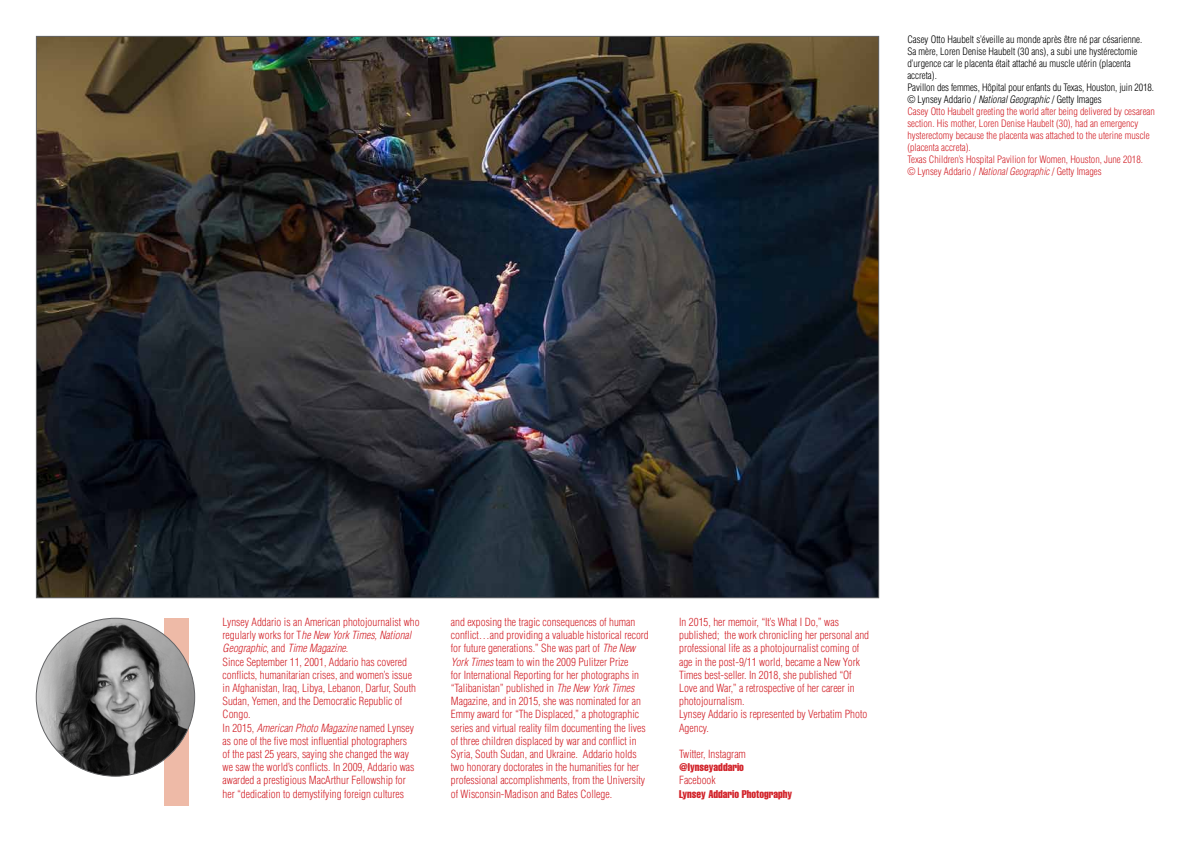
<style>
.page{position:relative;width:1191px;height:842px;background:#fff}
.page>*{position:absolute;margin:0;border:0;box-sizing:border-box;transform-origin:0 0}
.t1{font:300 condensed 11px/13.2px "Helvetica LT Std";color:#d2232a}
.t2{font:11px "Helvetica LT Std Comp";color:#d2232a}
.t3{font:300 condensed 10px/12px "Helvetica LT Std";color:#d2232a}
.s1{color:#000}
.s2{font-style:italic;color:#000}
.s3{font-style:italic}
</style>
<div class="page">
<img style="left:38px;top:38px;width:839px;height:558px">
<div style="left:164px;top:618px;width:24px;height:188px;background:#eebaa7"></div>
<img style="left:36px;top:618px;width:159px;height:158px;border-radius:77px">
<p class="t3" style="left:907px;top:34px;width:249px"><span class="s1">Casey Otto Haubelt s’éveille au monde après être né par césarienne.<br>Sa mère, Loren Denise Haubelt (30 ans), a subi une hystérectomie d’urgence car le placenta était attaché au muscle utérin (placenta accreta).<br>Pavillon des femmes, Hôpital pour enfants du Texas, Houston, juin 2018. © Lynsey Addario /</span> <span class="s2">National Geographic</span> <span class="s1">/ Getty Images<br></span>Casey Otto Haubelt greeting the world after being delivered by cesarean section. His mother, Loren Denise Haubelt (30), had an emergency hysterectomy because the placenta was attached to the uterine muscle (placenta accreta).<br>Texas Children’s Hospital Pavilion for Women, Houston, June 2018.<br>© Lynsey Addario / <span class="s3">National Geographic</span> / Getty Images</p>
<p class="t1" style="left:223px;top:615px;width:198px">Lynsey Addario is an American photojournalist who regularly works for T<span class="s3">he New York Times, National Geographic</span>, and <span class="s3">Time Magazine</span>.<br>Since September 11, 2001, Addario has covered conflicts, humanitarian crises, and women’s issue in Afghanistan, Iraq, Libya, Lebanon, Darfur, South Sudan, Yemen, and the Democratic Republic of Congo.<br>In 2015, <span class="s3">American Photo Magazine</span> named Lynsey as one of the five most influential photographers<br>of the past 25 years, saying she changed the way we saw the world’s conflicts. In 2009, Addario was awarded a prestigious MacArthur Fellowship for her “dedication to demystifying foreign cultures</p>
<p class="t1" style="left:451px;top:615px;width:199px">and exposing the tragic consequences of human conflict…and providing a valuable historical record for future generations.” She was part of <span class="s3">The New York Times</span> team to win the 2009 Pulitzer Prize<br>for International Reporting for her photographs in “Talibanistan” published in <span class="s3">The New York Times </span>Magazine, and in 2015, she was nominated for an Emmy award for “The Displaced,” a photographic series and virtual reality film documenting the lives of three children displaced by war and conflict in Syria, South Sudan, and Ukraine. Addario holds two honorary doctorates in the humanities for her professional accomplishments, from the University of Wisconsin-Madison and Bates College.</p>
<p class="t1" style="left:679px;top:615px;width:191px">In 2015, her memoir, “It’s What I Do,” was published; the work chronicling her personal and professional life as a photojournalist coming of age in the post-9/11 world, became a New York Times best-seller. In 2018, she published “Of Love and War,” a retrospective of her career in photojournalism.<br>Lynsey Addario is represented by Verbatim Photo Agency.</p>
<p class="t1" style="left:679px;top:747px;width:68px">Twitter, Instagram</p>
<p class="t2" style="left:679px;top:760px;width:66px">@lynseyaddario</p>
<p class="t1" style="left:679px;top:774px;width:38px">Facebook</p>
<p class="t2" style="left:679px;top:787px;width:115px">Lynsey Addario Photography</p>
</div>
